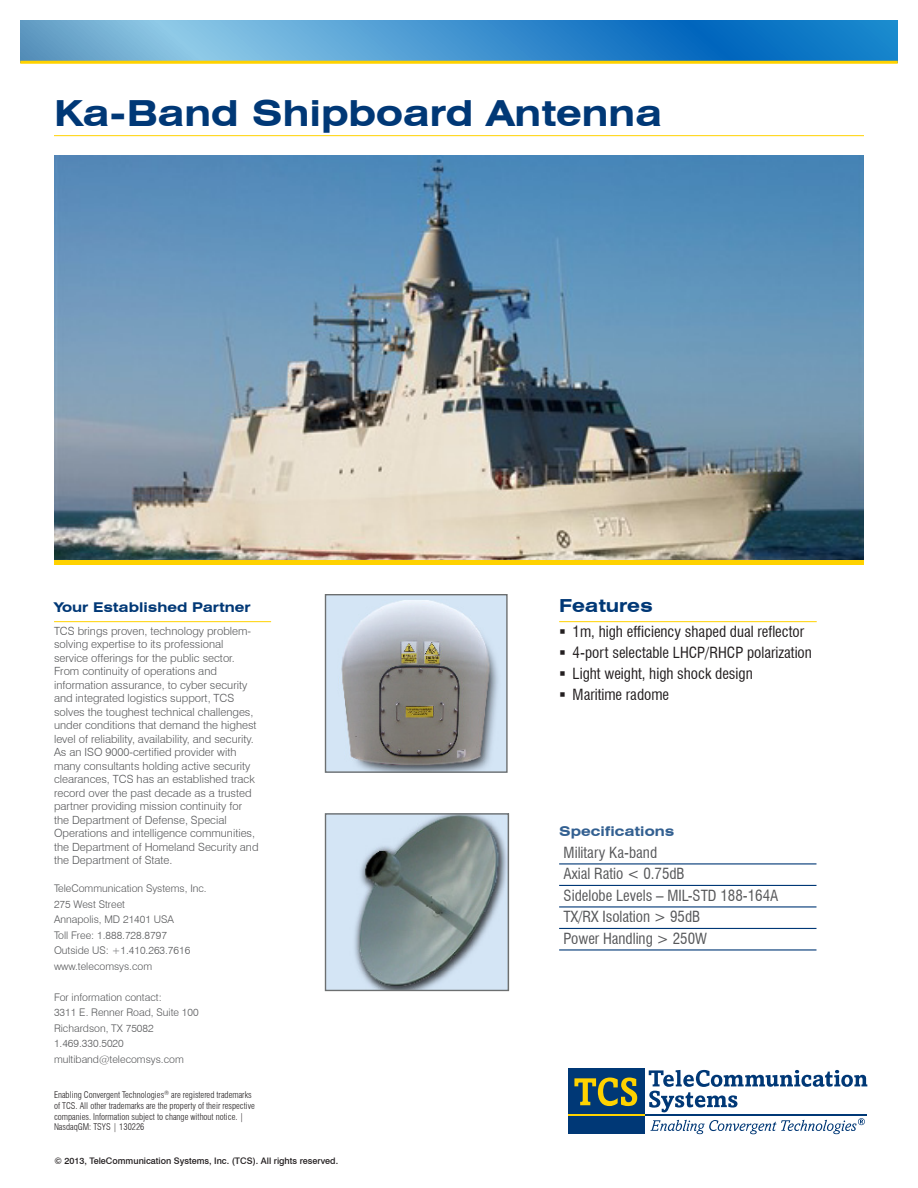
<style>
.page{position:relative;width:918px;height:1188px;background:#fff}
.page>*{position:absolute;margin:0;border:0;box-sizing:border-box;transform-origin:0 0}
.Main_Heading{font:700 expanded 36px "Swiss 721 BT";color:#003876}
.Main_Heading-2{font:700 expanded 18px "Swiss 721 BT";color:#003876}
.t1{font:condensed 15px "Swiss 721 BT";color:#231f20}
.Table_line{font:condensed 15px "Swiss 721 BT";color:#57585a}
.Back_boilerplate_hea{font:700 expanded 13.5px "Swiss 721 BT";color:#003876}
.Spec_heading_2{font:700 expanded 13.5px "Swiss 721 BT";color:#336091}
.Boilerplate_body_tex{font:300 11.25px/13.5px "Swiss 721 BT";color:#57585a}
.Address_Line{font:300 10.5px "Swiss 721 BT";color:#57585a}
.Copyright{font:300 condensed 9px/10.8px "Swiss 721 BT";color:#231f20}
.Bottom_copyright{font:500 9px "Swiss 721 BT";color:#231f20}
</style>
<div class="page">
<svg style="left:198px;top:155px;width:65px;height:1px"></svg>
<img style="left:55px;top:156px;width:809px;height:404px">
<hr style="left:54px;top:135px;width:810px;height:1px;background:#ffd200">
<hr style="left:54px;top:560px;width:810px;height:4px;background:#ffd200">
<svg style="left:20px;top:20px;width:878px;height:41px;background:#4394cd"></svg>
<hr style="left:20px;top:61px;width:878px;height:3px;background:#ffd200">
<hr style="left:54px;top:621px;width:217px;height:1px;background:#ffd200">
<div style="left:569px;top:1069px;width:76px;height:65px;background:#003876"></div>
<svg style="left:574px;top:1078px;width:63px;height:28px"></svg>
<svg style="left:649px;top:1070px;width:218px;height:42px"></svg>
<hr style="left:645px;top:1114px;width:222px;height:2px;background:#003876">
<hr style="left:569px;top:1114px;width:76px;height:2px;background:#ffd200">
<svg style="left:650px;top:1118px;width:215px;height:16px"></svg>
<img style="left:327px;top:596px;width:179px;height:175px">
<div style="left:325px;top:594px;width:183px;height:179px;border:1px solid #6c6f70"></div>
<img style="left:327px;top:815px;width:180px;height:174px">
<div style="left:325px;top:813px;width:184px;height:178px;border:1px solid #6c6f70"></div>
<hr style="left:559px;top:863px;width:257px;height:1px;background:#003876">
<hr style="left:559px;top:885px;width:257px;height:1px;background:#003876">
<hr style="left:559px;top:906px;width:257px;height:2px;background:#003876">
<hr style="left:559px;top:928px;width:257px;height:1px;background:#003876">
<hr style="left:559px;top:949px;width:257px;height:2px;background:#003876">
<hr style="left:559px;top:621px;width:258px;height:1px;background:#ffd200">
<p class="Main_Heading" style="left:54px;top:92px;width:610px">Ka-Band Shipboard Antenna</p>
<p class="Back_boilerplate_hea" style="left:54px;top:599px;width:198px">Your Established Partner</p>
<p class="Boilerplate_body_tex" style="left:54px;top:624px;width:206px">TCS brings proven, technology problem&shy;solving expertise to its professional service offerings for the public sector.<br>From continuity of operations and information assurance, to cyber security and integrated logistics support, TCS solves the toughest technical challenges, under conditions that demand the highest level of reliability, availability, and security.<br>As an ISO 9000-certified provider with many consultants holding active security clearances, TCS has an established track record over the past decade as a trusted partner providing mission continuity for the Department of Defense, Special Operations and intelligence communities, the Department of Homeland Security and the Department of State.</p>
<p class="Address_Line" style="left:54px;top:882px;width:154px">TeleCommunication Systems, Inc.</p>
<p class="Address_Line" style="left:54px;top:898px;width:73px">275 West Street</p>
<p class="Address_Line" style="left:54px;top:913px;width:121px">Annapolis, MD 21401 USA</p>
<p class="Address_Line" style="left:54px;top:929px;width:114px">Toll Free: 1.888.728.8797</p>
<p class="Address_Line" style="left:54px;top:944px;width:138px">Outside US: +1.410.263.7616</p>
<p class="Address_Line" style="left:54px;top:960px;width:100px">www.telecomsys.com</p>
<p class="Address_Line" style="left:54px;top:991px;width:109px">For information contact:</p>
<p class="Address_Line" style="left:54px;top:1006px;width:146px">3311 E. Renner Road, Suite 100</p>
<p class="Address_Line" style="left:54px;top:1022px;width:101px">Richardson, TX 75082</p>
<p class="Address_Line" style="left:54px;top:1037px;width:71px">1.469.330.5020</p>
<p class="Address_Line" style="left:54px;top:1053px;width:131px">multiband@telecomsys.com</p>
<p class="Copyright" style="left:54px;top:1089px;width:203px">Enabling Convergent Technologies<sup>®</sup> are registered trademarks of TCS. All other trademarks are the property of their respective companies. Information subject to change without notice. | NasdaqGM: TSYS | 130226</p>
<p class="Bottom_copyright" style="left:55px;top:1155px;width:285px">© 2013, TeleCommunication Systems, Inc. (TCS). All rights reserved.</p>
<p class="Main_Heading-2" style="left:559px;top:595px;width:95px">Features</p>
<p class="t1" style="left:573px;top:623px;width:233px">1m, high efficiency shaped dual reflector</p>
<p class="t1" style="left:573px;top:644px;width:241px">4-port selectable LHCP/RHCP polarization</p>
<p class="t1" style="left:573px;top:665px;width:182px">Light weight, high shock design</p>
<p class="t1" style="left:573px;top:686px;width:98px">Maritime radome</p>
<p class="Spec_heading_2" style="left:559px;top:824px;width:117px">Specifications</p>
<p class="Table_line" style="left:564px;top:844px;width:95px">Military Ka-band</p>
<p class="Table_line" style="left:564px;top:865px;width:123px">Axial Ratio &lt; 0.75dB</p>
<p class="Table_line" style="left:564px;top:887px;width:216px">Sidelobe Levels – MIL-STD 188-164A</p>
<p class="Table_line" style="left:564px;top:908px;width:138px">TX/RX Isolation &gt; 95dB</p>
<p class="Table_line" style="left:564px;top:930px;width:145px">Power Handling &gt; 250W</p>
</div>
